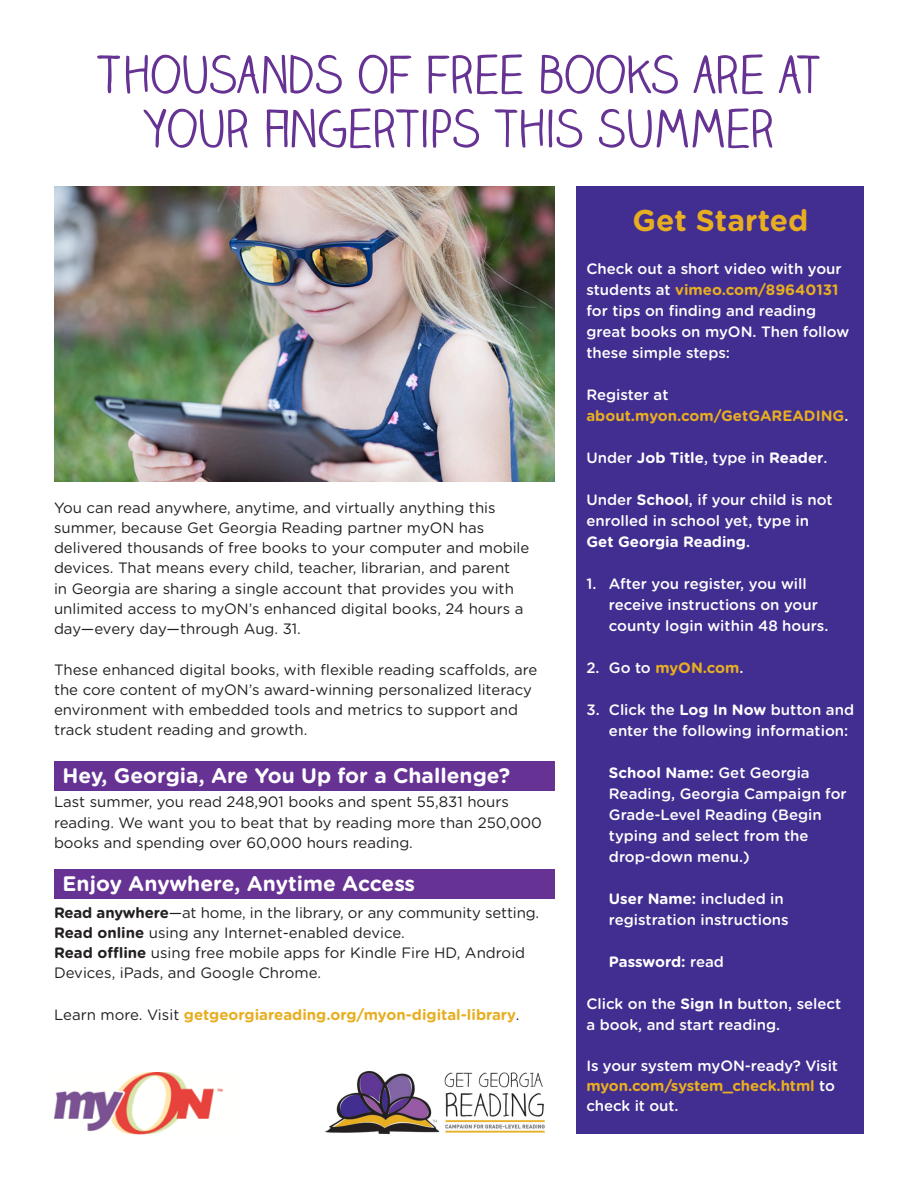
<style>
.page{position:relative;width:918px;height:1188px;background:#fff}
.page>*{position:absolute;margin:0;border:0;box-sizing:border-box;transform-origin:0 0}
.t1{font:51px/54px "Claire Hand";letter-spacing:.005em;color:#663293;text-align:center}
.t2{font:700 30px "Gotham Rounded";color:#e8ae21}
.t3{font:700 21px "Gotham Rounded";color:#fff}
.t4{font:15px/20.2px "Gotham Rounded";color:#231f20}
.t5{font:500 15px/21px "Gotham Rounded";color:#fff}
.t6{font:700 15px "Gotham Rounded";color:#e8ae21}
.t7{font:700 15px "Gotham Rounded";color:#fff}
.s1{font-weight:700}
.s2{font-weight:400;color:#231f20}
.s3{font-weight:700;color:#e8ae21}
.s4{font-weight:500;color:#fff}
.s5{font-weight:500}
</style>
<div class="page">
<div style="left:54px;top:761px;width:500px;height:30px;background:#663293"></div>
<img style="left:54px;top:1073px;width:169px;height:61px">
<img style="left:325px;top:1070px;width:220px;height:65px">
<div style="left:577px;top:186px;width:287px;height:948px;background:#422e90"></div>
<img style="left:54px;top:186px;width:500px;height:296px">
<div style="left:54px;top:870px;width:500px;height:29px;background:#663293"></div>
<p class="t1" style="left:97px;top:47px;width:725px">THOUSANDS OF FREE BOOKS ARE AT<br>YOUR FINGERTIPS THIS SUMMER</p>
<p class="t4" style="left:54px;top:496px;width:477px">You can read anywhere, anytime, and virtually anything this summer, because Get Georgia Reading partner myON has delivered thousands of free books to your computer and mobile devices. That means every child, teacher, librarian, and parent<br>in Georgia are sharing a single account that provides you with unlimited access to myON’s enhanced digital books, 24 hours a day—every day—through Aug. 31.</p>
<p class="t4" style="left:54px;top:658px;width:485px">These enhanced digital books, with flexible reading scaffolds, are the core content of myON’s award-winning personalized literacy environment with embedded tools and metrics to support and track student reading and growth.</p>
<p class="t3" style="left:63px;top:760px;width:449px">Hey, Georgia, Are You Up for a Challenge?</p>
<p class="t4" style="left:54px;top:791px;width:489px">Last summer, you read 248,901 books and spent 55,831 hours reading. We want you to beat that by reading more than 250,000 books and spending over 60,000 hours reading.</p>
<p class="t3" style="left:63px;top:869px;width:354px">Enjoy Anywhere, Anytime Access</p>
<p class="t4" style="left:54px;top:902px;width:487px"><span class="s1">Read anywhere</span>—at home, in the library, or any community setting.</p>
<p class="t4" style="left:54px;top:922px;width:352px"><span class="s1">Read online</span> using any Internet-enabled device.</p>
<p class="t4" style="left:54px;top:942px;width:473px"><span class="s1">Read offline</span> using free mobile apps for Kindle Fire HD, Android<br>Devices, iPads, and Google Chrome.</p>
<p class="t6" style="left:54px;top:1003px;width:467px"><span class="s2">Learn more. Visit</span> getgeorgiareading.org/myon-digital-library<span class="s2">.</span></p>
<p class="t2" style="left:633px;top:199px;width:177px">Get Started</p>
<p class="t5" style="left:586px;top:257px;width:264px">Check out a short video with your students at <span class="s3">vimeo.com/89640131 </span>for tips on finding and reading great books on myON. Then follow these simple steps:</p>
<p class="t5" style="left:586px;top:383px;width:84px">Register at</p>
<p class="t6" style="left:586px;top:404px;width:263px">about.myon.com/GetGAREADING<span class="s4">.</span></p>
<p class="t7" style="left:586px;top:446px;width:243px"><span class="s5">Under</span> Job Title<span class="s5">, type in</span> Reader<span class="s5">.</span></p>
<p class="t5" style="left:586px;top:488px;width:248px">Under <span class="s1">School</span>, if your child is not enrolled in school yet, type in</p>
<p class="t7" style="left:586px;top:530px;width:165px">Get Georgia Reading<span class="s5">.</span></p>
<p class="t5" style="left:586px;top:572px;width:222px">1. After you register, you will</p>
<p class="t5" style="left:609px;top:593px;width:211px">receive instructions on your</p>
<p class="t5" style="left:609px;top:614px;width:221px">county login within 48 hours.</p>
<p class="t6" style="left:586px;top:656px;width:159px"><span class="s4">2. Go to</span> myON.com<span class="s4">.</span></p>
<p class="t5" style="left:586px;top:698px;width:269px">3. Click the <span class="s1">Log In Now</span> button and</p>
<p class="t5" style="left:609px;top:719px;width:241px">enter the following information:</p>
<p class="t7" style="left:609px;top:761px;width:202px">School Name: <span class="s5">Get Georgia</span></p>
<p class="t5" style="left:609px;top:782px;width:239px">Reading, Georgia Campaign for</p>
<p class="t5" style="left:609px;top:803px;width:214px">Grade-Level Reading (Begin</p>
<p class="t5" style="left:609px;top:824px;width:201px">typing and select from the</p>
<p class="t5" style="left:609px;top:845px;width:142px">drop-down menu.)</p>
<p class="t5" style="left:609px;top:887px;width:176px"><span class="s1">User Name:</span> included in</p>
<p class="t5" style="left:609px;top:908px;width:181px">registration instructions</p>
<p class="t7" style="left:609px;top:950px;width:117px">Password: <span class="s5">read</span></p>
<p class="t5" style="left:586px;top:992px;width:256px">Click on the <span class="s1">Sign In</span> button, select a book, and start reading.</p>
<p class="t5" style="left:586px;top:1055px;width:253px;line-height:20.2px">Is your system myON-ready? Visit <span class="s3">myon.com/system_check.html</span> to check it out.</p>
</div>
